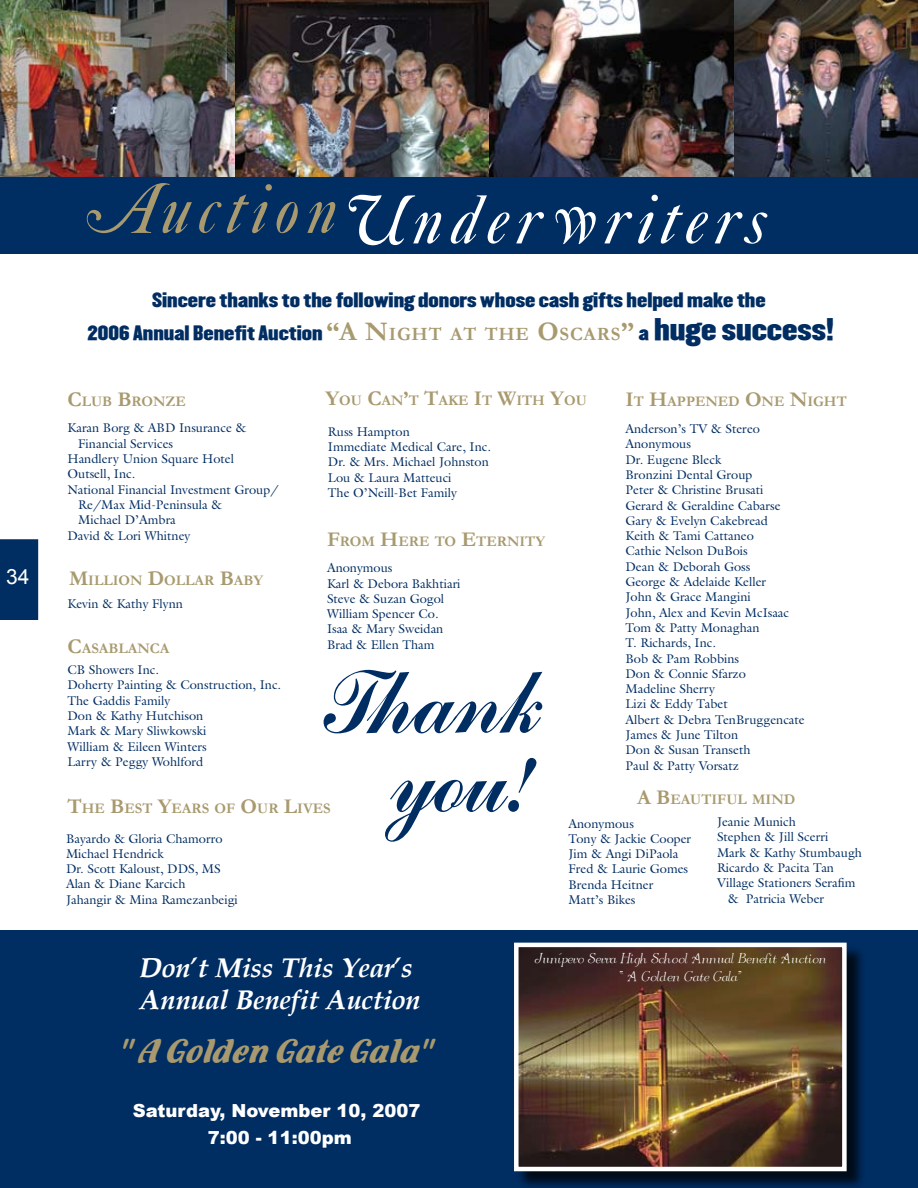
<style>
.page{position:relative;width:918px;height:1188px;background:#fff}
.page>*{position:absolute;margin:0;border:0;box-sizing:border-box;transform-origin:0 0}
.t1{font:90px "IRIS";color:#002d62}
.t2{font:500 72px "AYT Daisy";letter-spacing:.115em;color:#fff}
.t3{font:500 36px "AYT Frankie";letter-spacing:.025em;color:#a8996e}
.t4{font:italic 700 27px/32.4px "AWPC Goudy";color:#fff}
.t5{font:21px "Arial";color:#fff}
.t6{font:18px/32.4px "Champion HTF Middleweight";color:#002d62;text-align:center}
.t7{font:900 18px/27px "Arial";color:#fff;text-align:center}
.t8{font:italic 15px/18px "AWPC Kent";color:#fff;text-align:center}
.t9{font:700 14.7px "Garamond";color:#a8996e}
.t10{font:12.75px/15.3px "Galliard";color:#002d62}
.s1{color:#a8996e}
.s2{font-family:"Garamond";font-weight:700;font-size:27px;color:#a8996e}
.s3{font-family:"Garamond";font-weight:700;font-size:18.9px;color:#a8996e}
.s4{font-size:27px}
.s5{font-size:21px}
</style>
<div class="page">
<div style="left:0;top:539px;width:38px;height:81px;background:#002d62"></div>
<img style="left:0;top:0;width:236px;height:178px">
<img style="left:734px;top:0;width:184px;height:178px">
<img style="left:236px;top:0;width:253px;height:178px">
<img style="left:489px;top:0;width:245px;height:178px">
<div style="left:0;top:178px;width:918px;height:76px;background:#002d62"></div>
<div style="left:0;top:930px;width:918px;height:258px;background:#002d62"></div>
<div style="left:516px;top:944px;width:351px;height:244px;background:#000;opacity:.75"></div>
<img style="left:519px;top:948px;width:323px;height:218px">
<div style="left:514px;top:943px;width:333px;height:228px;border:4px solid #fff"></div>
<h3 class="t5" style="left:6px;top:563px;width:25px">34</h3>
<h2 class="t2" style="left:87px;top:182px;width:680px"><span class="s1">Auction</span>Underwriters</h2>
<h3 class="t6" style="left:88px;top:285px;width:748px">Sincere thanks to the following donors whose cash gifts helped make the<br>2006 Annual Benefit Auction <span class="s2">“A N</span><span class="s3">IGHT AT THE</span> <span class="s2">O</span> <span class="s3">SCARS</span><span class="s2">”</span> a <span class="s4">huge success!</span></h3>
<p class="t9" style="left:326px;top:391px;width:263px"><span class="s5">Y</span>OU <span class="s5">C</span>AN<span class="s5">’</span>T <span class="s5">T</span>AKE <span class="s5">I</span>T <span class="s5">W</span>ITH <span class="s5">Y</span>OU</p>
<p class="t10" style="left:328px;top:424px;width:165px">Russ Hampton<br>Immediate Medical Care, Inc.<br>Dr. &amp; Mrs. Michael Johnston<br>Lou &amp; Laura Matteuci<br>The O’Neill-Bet Family</p>
<p class="t9" style="left:626px;top:391px;width:223px"><span class="s5">I</span>T <span class="s5">H</span>APPENED <span class="s5">O</span>NE <span class="s5">N</span>IGHT</p>
<p class="t10" style="left:626px;top:421px;width:181px">Anderson’s TV &amp; Stereo<br>Anonymous<br>Dr. Eugene Bleck<br>Bronzini Dental Group<br>Peter &amp; Christine Brusati<br>Gerard &amp; Geraldine Cabarse<br>Gary &amp; Evelyn Cakebread<br>Keith &amp; Tami Cattaneo<br>Cathie Nelson DuBois<br>Dean &amp; Deborah Goss<br>George &amp; Adelaide Keller<br>John &amp; Grace Mangini<br>John, Alex and Kevin McIsaac<br>Tom &amp; Patty Monaghan<br>T. Richards, Inc.<br>Bob &amp; Pam Robbins<br>Don &amp; Connie Sfarzo<br>Madeline Sherry<br>Lizi &amp; Eddy Tabet<br>Albert &amp; Debra TenBruggencate<br>James &amp; June Tilton<br>Don &amp; Susan Transeth<br>Paul &amp; Patty Vorsatz</p>
<p class="t9" style="left:68px;top:392px;width:120px"><span class="s5">C</span>LUB <span class="s5">B</span>RONZE</p>
<p class="t10" style="left:68px;top:420px;width:180px">Karan Borg &amp; ABD Insurance &amp;</p>
<p class="t10" style="left:78px;top:436px;width:97px">Financial Services</p>
<p class="t10" style="left:68px;top:451px;width:168px">Handlery Union Square Hotel</p>
<p class="t10" style="left:68px;top:466px;width:69px">Outsell, Inc.</p>
<p class="t10" style="left:68px;top:481px;width:213px">National Financial Investment Group/</p>
<p class="t10" style="left:78px;top:497px;width:146px">Re/Max Mid-Peninsula &amp;</p>
<p class="t10" style="left:78px;top:512px;width:99px">Michael D’Ambra</p>
<p class="t10" style="left:68px;top:527px;width:124px">David &amp; Lori Whitney</p>
<p class="t9" style="left:69px;top:571px;width:196px"><span class="s5">M</span>ILLION <span class="s5">D</span>OLLAR <span class="s5">B</span>ABY</p>
<p class="t10" style="left:68px;top:596px;width:117px">Kevin &amp; Kathy Flynn</p>
<p class="t9" style="left:327px;top:532px;width:220px"><span class="s5">F</span>ROM <span class="s5">H</span>ERE TO <span class="s5">E</span>TERNITY</p>
<p class="t10" style="left:327px;top:560px;width:135px">Anonymous<br>Karl &amp; Debora Bakhtiari<br>Steve &amp; Suzan Gogol<br>William Spencer Co.<br>Isaa &amp; Mary Sweidan<br>Brad &amp; Ellen Tham</p>
<p class="t9" style="left:68px;top:638px;width:103px"><span class="s5">C</span>ASABLANCA</p>
<p class="t10" style="left:68px;top:662px;width:215px">CB Showers Inc.<br>Doherty Painting &amp; Construction, Inc.<br>The Gaddis Family<br>Don &amp; Kathy Hutchison<br>Mark &amp; Mary Sliwkowski<br>William &amp; Eileen Winters<br>Larry &amp; Peggy Wohlford</p>
<h1 class="t1" style="left:320px;top:655px;width:216px">Thank</h1>
<h1 class="t1" style="left:387px;top:734px;width:136px">you!</h1>
<p class="t9" style="left:637px;top:790px;width:147px"><span class="s5">A B</span>EAUTIFUL MIND</p>
<p class="t10" style="left:568px;top:815px;width:124px">Anonymous<br>Tony &amp; Jackie Cooper<br>Jim &amp; Angi DiPaola<br>Fred &amp; Laurie Gomes<br>Brenda Heitner<br>Matt’s Bikes</p>
<p class="t9" style="left:68px;top:799px;width:265px"><span class="s5">T</span>HE <span class="s5">B</span>EST <span class="s5">Y</span>EARS OF <span class="s5">O</span>UR <span class="s5">L</span>IVES</p>
<p class="t10" style="left:66px;top:830px;width:173px">Bayardo &amp; Gloria Chamorro<br>Michael Hendrick<br>Dr. Scott Kaloust, DDS, MS<br>Alan &amp; Diane Karcich<br>Jahangir &amp; Mina Ramezanbeigi</p>
<p class="t10" style="left:717px;top:814px;width:81px">Jeanie Munich</p>
<p class="t10" style="left:717px;top:829px;width:113px">Stephen &amp; Jill Scerri</p>
<p class="t10" style="left:717px;top:844px;width:147px">Mark &amp; Kathy Stumbaugh</p>
<p class="t10" style="left:717px;top:860px;width:119px">Ricardo &amp; Pacita Tan</p>
<p class="t10" style="left:717px;top:875px;width:140px">Village Stationers Serafim</p>
<p class="t10" style="left:728px;top:890px;width:98px">&amp; Patricia Weber</p>
<h3 class="t4" style="left:140px;top:951px;width:282px">Don’t Miss This Year’s<br>Annual Benefit Auction</h3>
<h3 class="t3" style="left:120px;top:1030px;width:315px">" A Golden Gate Gala"</h3>
<h3 class="t7" style="left:133px;top:1097px;width:289px">Saturday, November 10, 2007<br>7:00 - 11:00pm</h3>
<p class="t8" style="left:535px;top:950px;width:293px">Junípero Serra High School Annual Benefit Auction “ A Golden Gate Gala”</p>
</div>
